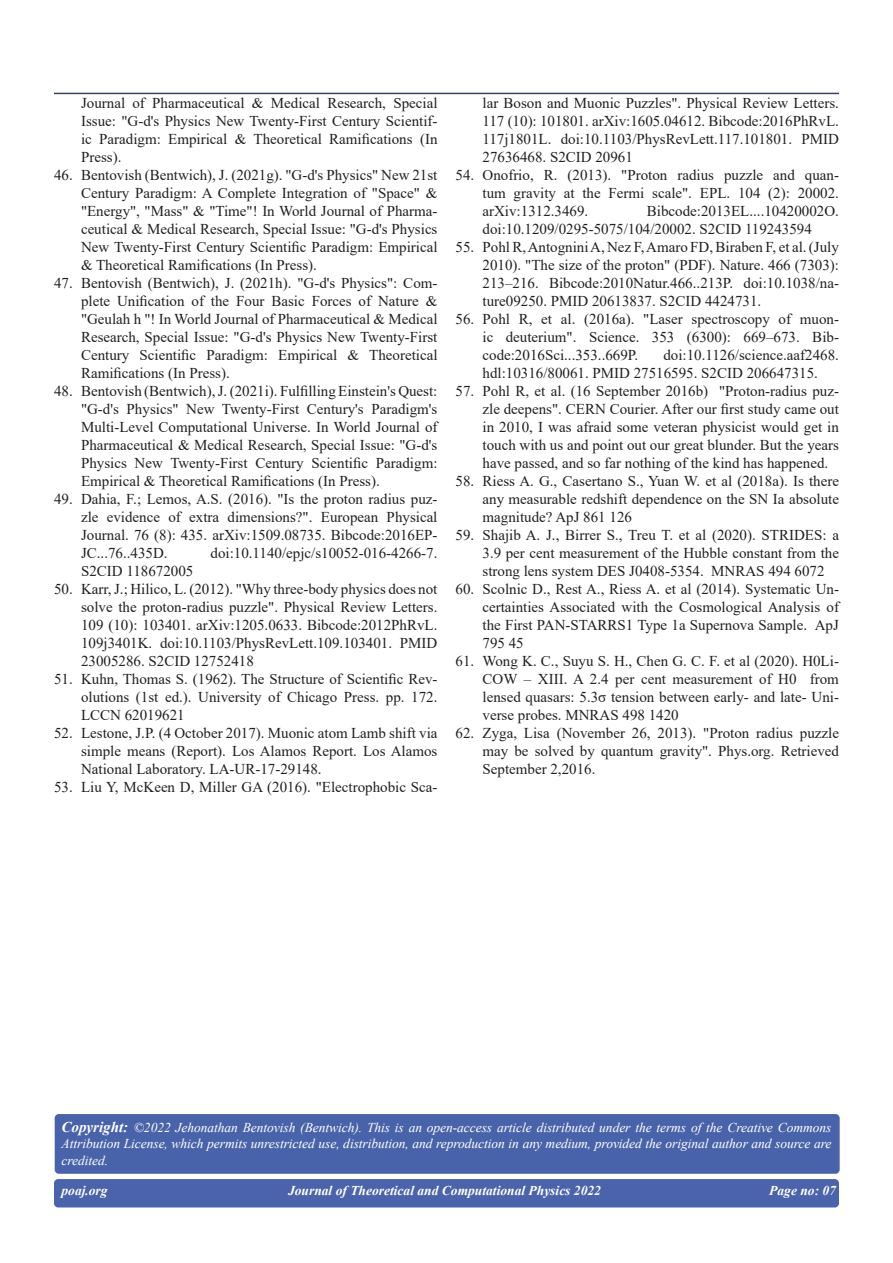
<style>
.page{position:relative;width:893px;height:1263px;background:#fff}
.page>*{position:absolute;margin:0;border:0;box-sizing:border-box;transform-origin:0 0}
.t1{font:15px/18px "Times New Roman";color:#231f20;text-align:justify}
.t2{font:italic 13.5px/16.5px "Times New Roman";letter-spacing:-.005em;color:#fff;text-align:justify}
.t3{font:italic 700 13.5px "Times New Roman";color:#fff}
.t4{font:700 13.5px "Times New Roman";color:#fff}
.s1{font-weight:700;font-size:15px}
</style>
<div class="page">
<hr style="left:54px;top:93px;width:785px;height:1px;background:#354463">
<div style="left:54px;top:1179px;width:785px;height:28px;background:#4a63ab;border-radius:4px"></div>
<div style="left:55px;top:1114px;width:785px;height:60px;background:#4963aa;border-radius:4px"></div>
<p class="t1" style="left:81px;top:94px;width:358px">Journal of Pharmaceutical &amp; Medical Research, Special Issue: "G-d's Physics New Twenty-First Century Scientif&shy;ic Paradigm: Empirical &amp; Theoretical Ramifications (In Press).</p>
<p class="t1" style="left:81px;top:166px;width:358px;text-indent:-27px">46. Bentovish (Bentwich), J. (2021g). "G-d's Physics" New 21st Century Paradigm: A Complete Integration of "Space" &amp; "Energy", "Mass" &amp; "Time"! In World Journal of Pharma&shy;ceutical &amp; Medical Research, Special Issue: "G-d's Physics New Twenty-First Century Scientific Paradigm: Empirical &amp; Theoretical Ramifications (In Press).</p>
<p class="t1" style="left:81px;top:274px;width:358px;text-indent:-27px">47. Bentovish (Bentwich), J. (2021h). "G-d's Physics": Com&shy;plete Unification of the Four Basic Forces of Nature &amp; "Geulah h "! In World Journal of Pharmaceutical &amp; Medical Research, Special Issue: "G-d's Physics New Twenty-First Century Scientific Paradigm: Empirical &amp; Theoretical Ramifications (In Press).</p>
<p class="t1" style="left:81px;top:382px;width:358px;text-indent:-27px">48. Bentovish (Bentwich), J. (2021i). Fulfilling Einstein's Quest: "G-d's Physics" New Twenty-First Century's Paradigm's Multi-Level Computational Universe. In World Journal of Pharmaceutical &amp; Medical Research, Special Issue: "G-d's Physics New Twenty-First Century Scientific Paradigm:<br>Empirical &amp; Theoretical Ramifications (In Press).</p>
<p class="t1" style="left:81px;top:490px;width:358px;text-indent:-27px">49. Dahia, F.; Lemos, A.S. (2016). "Is the proton radius puz&shy;zle evidence of extra dimensions?". European Physical Journal. 76 (8): 435. arXiv:1509.08735. Bibcode:2016EP-JC...76..435D.</p>
<p class="t1" style="left:211px;top:544px;width:228px">doi:10.1140/epjc/s10052-016-4266-7.</p>
<p class="t1" style="left:81px;top:562px;width:114px">S2CID 118672005</p>
<p class="t1" style="left:81px;top:580px;width:358px;text-indent:-27px">50. Karr, J.; Hilico, L. (2012). "Why three-body physics does not solve the proton-radius puzzle". Physical Review Letters.<br>109 (10): 103401. arXiv:1205.0633. Bibcode:2012PhRvL.<br>109j3401K. doi:10.1103/PhysRevLett.109.103401. PMID 23005286. S2CID 12752418</p>
<p class="t1" style="left:81px;top:670px;width:358px;text-indent:-27px">51. Kuhn, Thomas S. (1962). The Structure of Scientific Rev&shy;olutions (1st ed.). University of Chicago Press. pp. 172.<br>LCCN 62019621</p>
<p class="t1" style="left:81px;top:724px;width:358px;text-indent:-27px">52. Lestone, J.P. (4 October 2017). Muonic atom Lamb shift via simple means (Report). Los Alamos Report. Los Alamos National Laboratory. LA-UR-17-29148.</p>
<p class="t1" style="left:54px;top:778px;width:385px">53. Liu Y, McKeen D, Miller GA (2016). "Electrophobic Sca-</p>
<p class="t1" style="left:482px;top:94px;width:358px">lar Boson and Muonic Puzzles". Physical Review Letters.<br>117 (10): 101801. arXiv:1605.04612. Bibcode:2016PhRvL.<br>117j1801L. doi:10.1103/PhysRevLett.117.101801. PMID 27636468. S2CID 20961</p>
<p class="t1" style="left:482px;top:166px;width:358px;text-indent:-27px">54. Onofrio, R. (2013). "Proton radius puzzle and quan&shy;tum gravity at the Fermi scale". EPL. 104 (2): 20002. arXiv:1312.3469.</p>
<p class="t1" style="left:482px;top:202px;width:358px;text-indent:164px">Bibcode:2013EL....10420002O. doi:10.1209/0295-5075/104/20002. S2CID 119243594</p>
<p class="t1" style="left:482px;top:238px;width:358px;text-indent:-27px">55. Pohl R, Antognini A, Nez F, Amaro FD, Biraben F, et al. (July 2010). "The size of the proton" (PDF). Nature. 466 (7303):<br>213–216. Bibcode:2010Natur.466..213P. doi:10.1038/na&shy;ture09250. PMID 20613837. S2CID 4424731.</p>
<p class="t1" style="left:482px;top:310px;width:358px;text-indent:-27px">56. Pohl R, et al. (2016a). "Laser spectroscopy of muon&shy;ic deuterium". Science. 353 (6300): 669–673. Bib&shy;code:2016Sci...353..669P.</p>
<p class="t1" style="left:482px;top:346px;width:358px;text-indent:181px">doi:10.1126/science.aaf2468. hdl:10316/80061. PMID 27516595. S2CID 206647315.</p>
<p class="t1" style="left:482px;top:382px;width:358px;text-indent:-27px">57. Pohl R, et al. (16 September 2016b) "Proton-radius puz&shy;zle deepens". CERN Courier. After our first study came out in 2010, I was afraid some veteran physicist would get in touch with us and point out our great blunder. But the years have passed, and so far nothing of the kind has happened.</p>
<p class="t1" style="left:482px;top:472px;width:358px;text-indent:-27px">58. Riess A. G., Casertano S., Yuan W. et al (2018a). Is there any measurable redshift dependence on the SN Ia absolute magnitude? ApJ 861 126</p>
<p class="t1" style="left:482px;top:526px;width:358px;text-indent:-27px">59. Shajib A. J., Birrer S., Treu T. et al (2020). STRIDES: a 3.9 per cent measurement of the Hubble constant from the strong lens system DES J0408-5354. MNRAS 494 6072</p>
<p class="t1" style="left:482px;top:580px;width:358px;text-indent:-27px">60. Scolnic D., Rest A., Riess A. et al (2014). Systematic Un&shy;certainties Associated with the Cosmological Analysis of the First PAN-STARRS1 Type 1a Supernova Sample. ApJ 795 45</p>
<p class="t1" style="left:482px;top:652px;width:358px;text-indent:-27px">61. Wong K. C., Suyu S. H., Chen G. C. F. et al (2020). H0Li-COW – XIII. A 2.4 per cent measurement of H0 from lensed quasars: 5.3σ tension between early- and late- Uni&shy;verse probes. MNRAS 498 1420</p>
<p class="t1" style="left:482px;top:724px;width:358px;text-indent:-27px">62. Zyga, Lisa (November 26, 2013). "Proton radius puzzle may be solved by quantum gravity". Phys.org. Retrieved September 2,2016.</p>
<p class="t2" style="left:62px;top:1118px;width:771px"><span class="s1">Copyright:</span> ©2022 Jehonathan Bentovish (Bentwich). This is an open-access article distributed under the terms of the Creative Commons Attribution License, which permits unrestricted use, distribution, and reproduction in any medium, provided the original author and source are credited.</p>
<p class="t3" style="left:62px;top:1181px;width:48px">poaj.org</p>
<p class="t3" style="left:288px;top:1181px;width:314px">Journal of Theoretical and Computational Physics 2022</p>
<p class="t3" style="left:769px;top:1181px;width:68px">Page no: 07</p>
<p class="t4" style="left:426px;top:1183px;width:48px">poaj.orj</p>
</div>
